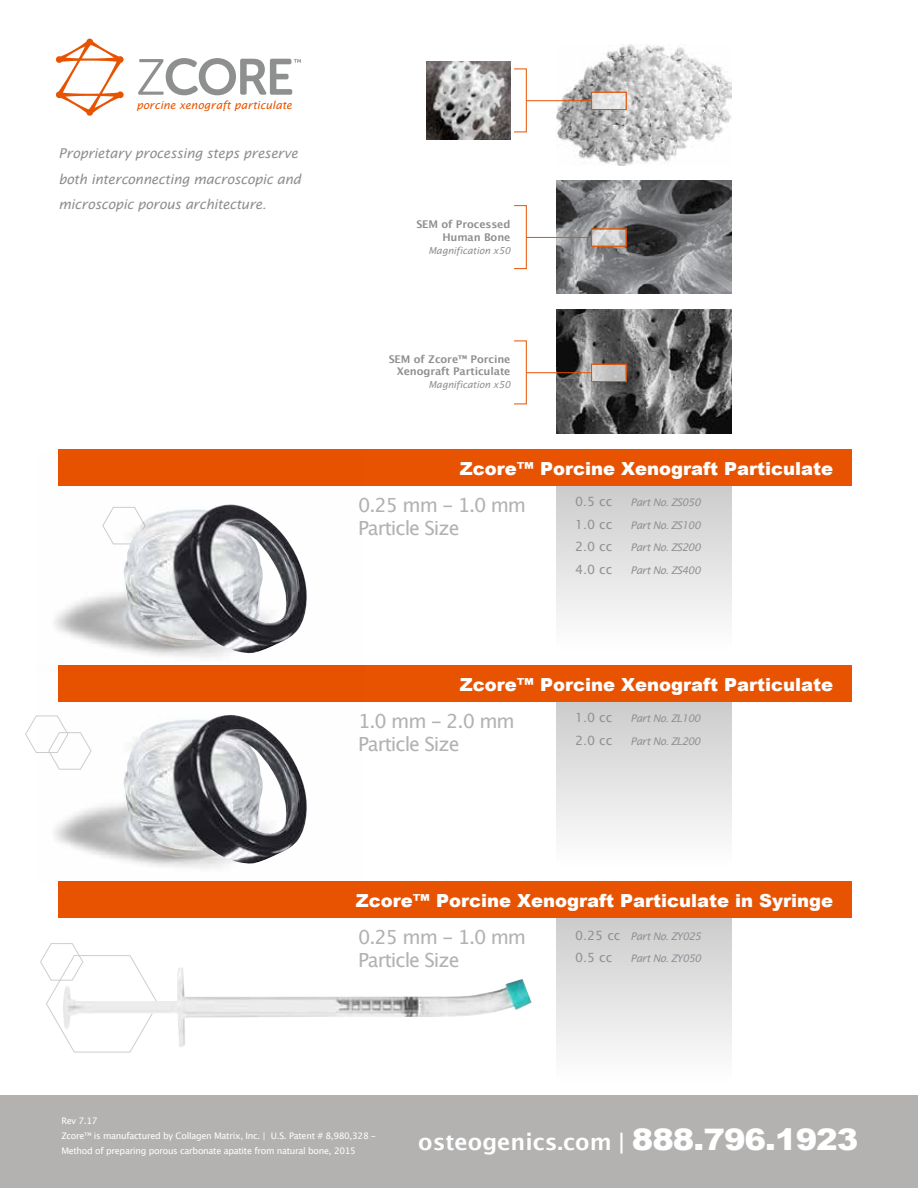
<style>
.page{position:relative;width:918px;height:1188px;background:#fff}
.page>*{position:absolute;margin:0;border:0;box-sizing:border-box;transform-origin:0 0}
.t1{font:600 22.65px "Lucida Sans";color:#fff}
.t2{font:19.5px/23.4px "Lucida Grande";letter-spacing:-.05em;color:#b3b2b1}
.t3{font:900 18px "Arial";color:#fff}
.t4{font:italic 13.5px/25.5px "Lucida Sans";letter-spacing:-.015em;color:#8e9090}
.t5{font:12.75px "Lucida Sans";color:#919195}
.t6{font:italic 10.95px "Lucida Sans";color:#e75300}
.t7{font:700 10.65px/12.8px "Lucida Grande";letter-spacing:-.01em;color:#8e9090;text-align:right}
.t8{font:italic 10.5px "Lucida Sans";letter-spacing:-.05em;color:#919195}
.t9{font:italic 9.6px "Lucida Sans";letter-spacing:-.01em;color:#8e9090}
.t10{font:9px/15px "Lucida Grande";letter-spacing:-.03em;color:#fff}
.s1{font-style:normal;font-size:12.75px}
.s2{font-family:"Arial";font-weight:900;font-size:29.7px}
</style>
<div class="page">
<div style="left:0;top:1096px;width:918px;height:92px;background:#b3b2b1"></div>
<svg style="left:25px;top:716px;width:11px;height:37px"></svg>
<svg style="left:40px;top:943px;width:97px;height:110px"></svg>
<div style="left:556px;top:702px;width:176px;height:165px;background:linear-gradient(to bottom,#cdcccb,#fefefe)"></div>
<div style="left:59px;top:665px;width:793px;height:37px;background:#e75300"></div>
<div style="left:556px;top:918px;width:176px;height:165px;background:linear-gradient(to bottom,#cdcccb,#fffefe)"></div>
<div style="left:59px;top:881px;width:793px;height:37px;background:#e75300"></div>
<div style="left:556px;top:486px;width:176px;height:165px;background:linear-gradient(to bottom,#cdcccb,#fefefe)"></div>
<div style="left:59px;top:449px;width:793px;height:37px;background:#e75300"></div>
<img style="left:54px;top:454px;width:170px;height:204px">
<img style="left:123px;top:504px;width:184px;height:150px">
<img style="left:36px;top:665px;width:190px;height:218px">
<img style="left:123px;top:715px;width:184px;height:149px">
<img style="left:63px;top:967px;width:469px;height:81px">
<img style="left:556px;top:181px;width:176px;height:113px">
<img style="left:556px;top:310px;width:176px;height:124px">
<div style="left:514px;top:340px;width:13px;height:64px;border:1px solid #e75300"></div>
<hr style="left:526px;top:372px;width:66px;height:1px;background:#e75300">
<div style="left:592px;top:364px;width:34px;height:18px;background:linear-gradient(to right,#d2d2d2,#b8b8b8)"></div>
<div style="left:591px;top:364px;width:36px;height:18px;border:1px solid #e75300"></div>
<div style="left:514px;top:205px;width:13px;height:64px;border:1px solid #e75300"></div>
<hr style="left:526px;top:237px;width:66px;height:1px;background:#e75300">
<svg style="left:593px;top:231px;width:32px;height:14px"></svg>
<div style="left:591px;top:229px;width:36px;height:18px;border:1px solid #e75300"></div>
<img style="left:556px;top:44px;width:176px;height:122px">
<img style="left:427px;top:61px;width:83px;height:79px">
<div style="left:514px;top:68px;width:13px;height:64px;border:1px solid #e75300"></div>
<hr style="left:526px;top:100px;width:66px;height:1px;background:#e75300">
<svg style="left:593px;top:94px;width:32px;height:14px"></svg>
<div style="left:591px;top:92px;width:36px;height:18px;border:1px solid #e75300"></div>
<svg style="left:56px;top:39px;width:68px;height:77px"></svg>
<svg style="left:138px;top:58px;width:163px;height:37px"></svg>
<p class="t6" style="left:136px;top:99px;width:157px">porcine xenograft particulate</p>
<h3 class="t4" style="left:59px;top:141px;width:244px">Proprietary processing steps preserve both interconnecting macroscopic and microscopic porous architecture.</h3>
<p class="t7" style="left:416px;top:218px;width:96px">SEM of Processed<br>Human Bone</p>
<p class="t9" style="left:428px;top:245px;width:83px">Magnification x50</p>
<p class="t7" style="left:389px;top:352px;width:123px">SEM of Zcore™ Porcine<br>Xenograft Particulate</p>
<p class="t9" style="left:428px;top:379px;width:83px">Magnification x50</p>
<h3 class="t3" style="left:460px;top:456px;width:375px">Zcore™ Porcine Xenograft Particulate</h3>
<h2 class="t2" style="left:358px;top:493px;width:170px">0.25 mm - 1.0 mm<br>Particle Size</h2>
<h3 class="t5" style="left:575px;top:495px;width:39px">0.5 cc</h3>
<p class="t8" style="left:631px;top:497px;width:72px">Part No. ZS050</p>
<h3 class="t5" style="left:575px;top:517px;width:39px">1.0 cc</h3>
<p class="t8" style="left:631px;top:519px;width:72px">Part No. ZS100</p>
<h3 class="t5" style="left:575px;top:540px;width:39px">2.0 cc</h3>
<p class="t8" style="left:631px;top:542px;width:72px">Part No. ZS200</p>
<h3 class="t5" style="left:575px;top:562px;width:39px">4.0 cc</h3>
<p class="t8" style="left:631px;top:564px;width:72px">Part No. ZS400</p>
<h3 class="t3" style="left:460px;top:672px;width:375px">Zcore™ Porcine Xenograft Particulate</h3>
<h2 class="t2" style="left:358px;top:709px;width:158px">1.0 mm - 2.0 mm<br>Particle Size</h2>
<h3 class="t5" style="left:575px;top:711px;width:39px">1.0 cc</h3>
<p class="t8" style="left:631px;top:713px;width:72px">Part No. ZL100</p>
<h3 class="t5" style="left:575px;top:733px;width:39px">2.0 cc</h3>
<p class="t8" style="left:631px;top:735px;width:72px">Part No. ZL200</p>
<h3 class="t3" style="left:356px;top:887px;width:479px">Zcore™ Porcine Xenograft Particulate in Syringe</h3>
<h2 class="t2" style="left:358px;top:925px;width:170px">0.25 mm - 1.0 mm<br>Particle Size</h2>
<p class="t8" style="left:575px;top:930px;width:128px"><span class="s1">0.25 cc</span> Part No. ZY025</p>
<h3 class="t5" style="left:575px;top:951px;width:39px">0.5 cc</h3>
<p class="t8" style="left:631px;top:953px;width:72px">Part No. ZY050</p>
<p class="t10" style="left:61px;top:1114px;width:316px">Rev 7.17<br>Zcore™ is manufactured by Collagen Matrix, Inc. | U.S. Patent # 8,980,328 -<br>Method of preparing porous carbonate apatite from natural bone, 2015</p>
<h1 class="t1" style="left:418px;top:1129px;width:442px">osteogenics.com | <span class="s2">888.796.1923</span></h1>
</div>
